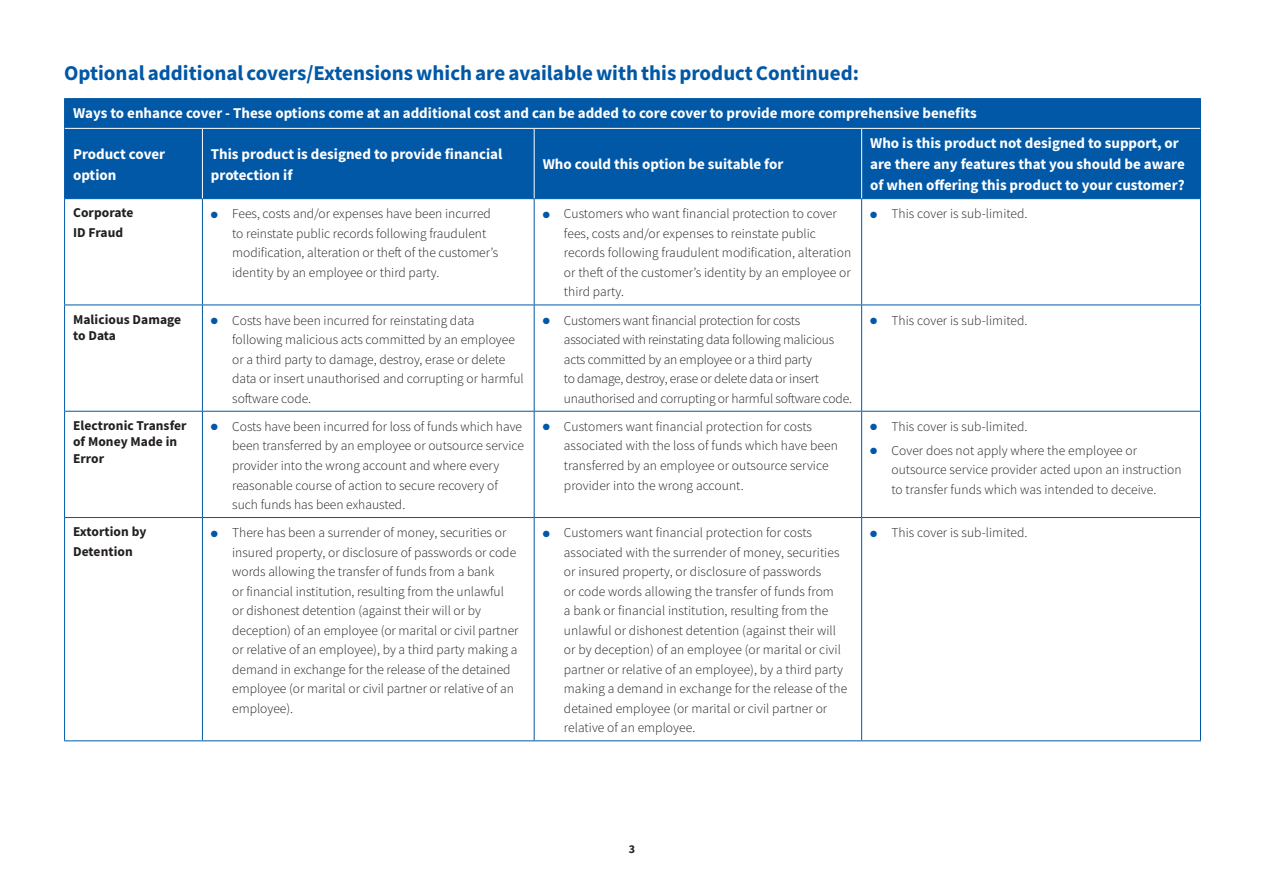
<style>
.page{position:relative;width:1264px;height:894px;background:#fff}
.page>*{position:absolute;margin:0;border:0;box-sizing:border-box;transform-origin:0 0}
.t1{font:700 21px "Source Sans Pro";color:#0158a6}
.t2{font:700 15px/21px "Source Sans Pro";color:#fff}
.t3{font:300 13.5px/19.5px "Source Sans Pro";color:#231f20}
.t4{font:700 13.5px/16.5px "Source Sans Pro";letter-spacing:.005em;color:#231f20}
.t5{font:700 12px "Source Sans Pro";color:#231f20}
.s1{color:#0158a6}
</style>
<div class="page">
<div style="left:65px;top:99px;width:1135px;height:99px;background:#0158a6"></div>
<hr style="left:64px;top:98px;width:138px;height:1px;background:#0158a6">
<svg style="left:64px;top:99px;width:1px;height:29px"></svg>
<hr style="left:202px;top:98px;width:332px;height:1px;background:#0158a6">
<hr style="left:534px;top:98px;width:327px;height:1px;background:#0158a6">
<hr style="left:861px;top:98px;width:340px;height:1px;background:#0158a6">
<svg style="left:1200px;top:99px;width:1px;height:29px"></svg>
<hr style="left:64px;top:128px;width:1px;height:70px;background:#0158a6">
<hr style="left:1200px;top:128px;width:1px;height:70px;background:#0158a6">
<hr style="left:64px;top:198px;width:138px;height:1px;background:#0158a6">
<hr style="left:202px;top:198px;width:332px;height:1px;background:#0158a6">
<hr style="left:534px;top:198px;width:327px;height:1px;background:#0158a6">
<hr style="left:861px;top:198px;width:340px;height:1px;background:#0158a6">
<hr style="left:202px;top:129px;width:1px;height:69px;background:#fff">
<hr style="left:534px;top:129px;width:1px;height:69px;background:#fff">
<hr style="left:861px;top:129px;width:1px;height:69px;background:#fff">
<hr style="left:64px;top:199px;width:1px;height:105px;background:#0158a6">
<hr style="left:202px;top:199px;width:1px;height:105px;background:#0158a6">
<hr style="left:534px;top:199px;width:1px;height:105px;background:#0158a6">
<hr style="left:861px;top:199px;width:1px;height:105px;background:#0158a6">
<hr style="left:1200px;top:199px;width:1px;height:105px;background:#0158a6">
<hr style="left:64px;top:304px;width:138px;height:1px;background:#0158a6">
<hr style="left:64px;top:305px;width:1px;height:106px;background:#0158a6">
<hr style="left:202px;top:304px;width:332px;height:1px;background:#0158a6">
<hr style="left:202px;top:305px;width:1px;height:106px;background:#0158a6">
<hr style="left:534px;top:304px;width:327px;height:1px;background:#0158a6">
<hr style="left:534px;top:305px;width:1px;height:106px;background:#0158a6">
<hr style="left:861px;top:304px;width:340px;height:1px;background:#0158a6">
<hr style="left:861px;top:305px;width:1px;height:106px;background:#0158a6">
<hr style="left:1200px;top:305px;width:1px;height:106px;background:#0158a6">
<hr style="left:64px;top:411px;width:138px;height:1px;background:#0158a6">
<hr style="left:64px;top:411px;width:1px;height:106px;background:#0158a6">
<hr style="left:202px;top:411px;width:332px;height:1px;background:#0158a6">
<hr style="left:202px;top:411px;width:1px;height:106px;background:#0158a6">
<hr style="left:534px;top:411px;width:327px;height:1px;background:#0158a6">
<hr style="left:534px;top:411px;width:1px;height:106px;background:#0158a6">
<hr style="left:861px;top:411px;width:340px;height:1px;background:#0158a6">
<hr style="left:861px;top:411px;width:1px;height:106px;background:#0158a6">
<hr style="left:1200px;top:411px;width:1px;height:106px;background:#0158a6">
<hr style="left:64px;top:517px;width:138px;height:1px;background:#0158a6">
<hr style="left:64px;top:518px;width:1px;height:222px;background:#0158a6">
<hr style="left:202px;top:517px;width:332px;height:1px;background:#0158a6">
<hr style="left:202px;top:518px;width:1px;height:222px;background:#0158a6">
<hr style="left:534px;top:517px;width:327px;height:1px;background:#0158a6">
<hr style="left:534px;top:518px;width:1px;height:222px;background:#0158a6">
<hr style="left:861px;top:517px;width:340px;height:1px;background:#0158a6">
<hr style="left:861px;top:518px;width:1px;height:222px;background:#0158a6">
<hr style="left:1200px;top:518px;width:1px;height:222px;background:#0158a6">
<hr style="left:64px;top:740px;width:138px;height:1px;background:#0158a6">
<hr style="left:202px;top:740px;width:332px;height:1px;background:#0158a6">
<hr style="left:534px;top:740px;width:327px;height:1px;background:#0158a6">
<hr style="left:861px;top:740px;width:340px;height:1px;background:#0158a6">
<hr style="left:65px;top:128px;width:137px;height:1px;background:#fff">
<hr style="left:202px;top:128px;width:332px;height:1px;background:#fff">
<hr style="left:534px;top:128px;width:327px;height:1px;background:#fff">
<hr style="left:861px;top:128px;width:339px;height:1px;background:#fff">
<h1 class="t1" style="left:64px;top:59px;width:796px">Optional additional covers/Extensions which are available with this product Continued:</h1>
<p class="t2" style="left:73px;top:103px;width:905px">Ways to enhance cover - These options come at an additional cost and can be added to core cover to provide more comprehensive benefits</p>
<p class="t2" style="left:73px;top:143px;width:94px">Product cover option</p>
<p class="t2" style="left:211px;top:143px;width:293px">This product is designed to provide financial protection if</p>
<p class="t2" style="left:543px;top:153px;width:242px">Who could this option be suitable for</p>
<p class="t2" style="left:870px;top:132px;width:316px">Who is this product not designed to support, or are there any features that you should be aware of when offering this product to your customer?</p>
<p class="t4" style="left:73px;top:203px;width:62px;line-height:19.5px">Corporate<br>ID Fraud</p>
<p class="t3" style="left:232px;top:204px;width:267px;text-indent:-21px"><span class="s1">●</span> Fees, costs and/or expenses have been incurred to reinstate public records following fraudulent modification, alteration or theft of the customer’s identity by an employee or third party.</p>
<p class="t3" style="left:564px;top:204px;width:289px;text-indent:-21px"><span class="s1">●</span> Customers who want financial protection to cover fees, costs and/or expenses to reinstate public records following fraudulent modification, alteration or theft of the customer’s identity by an employee or third party.</p>
<p class="t3" style="left:870px;top:204px;width:159px"><span class="s1">●</span> This cover is sub-limited.</p>
<p class="t4" style="left:73px;top:311px;width:110px">Malicious Damage to Data</p>
<p class="t3" style="left:232px;top:310px;width:293px;text-indent:-21px"><span class="s1">●</span> Costs have been incurred for reinstating data following malicious acts committed by an employee or a third party to damage, destroy, erase or delete data or insert unauthorised and corrupting or harmful software code.</p>
<p class="t3" style="left:564px;top:310px;width:290px;text-indent:-21px"><span class="s1">●</span> Customers want financial protection for costs associated with reinstating data following malicious acts committed by an employee or a third party<br>to damage, destroy, erase or delete data or insert unauthorised and corrupting or harmful software code.</p>
<p class="t3" style="left:870px;top:310px;width:159px"><span class="s1">●</span> This cover is sub-limited.</p>
<p class="t4" style="left:73px;top:417px;width:115px">Electronic Transfer of Money Made in<br>Error</p>
<p class="t3" style="left:232px;top:417px;width:293px;text-indent:-21px"><span class="s1">●</span> Costs have been incurred for loss of funds which have been transferred by an employee or outsource service provider into the wrong account and where every reasonable course of action to secure recovery of such funds has been exhausted.</p>
<p class="t3" style="left:564px;top:417px;width:275px;text-indent:-21px"><span class="s1">●</span> Customers want financial protection for costs associated with the loss of funds which have been transferred by an employee or outsource service provider into the wrong account.</p>
<p class="t3" style="left:870px;top:417px;width:159px"><span class="s1">●</span> This cover is sub-limited.</p>
<p class="t3" style="left:891px;top:440px;width:292px;text-indent:-21px"><span class="s1">●</span> Cover does not apply where the employee or outsource service provider acted upon an instruction to transfer funds which was intended to deceive.</p>
<p class="t4" style="left:73px;top:522px;width:75px;line-height:19.5px">Extortion by<br>Detention</p>
<p class="t3" style="left:232px;top:523px;width:288px;text-indent:-21px"><span class="s1">●</span> There has been a surrender of money, securities or insured property, or disclosure of passwords or code words allowing the transfer of funds from a bank<br>or financial institution, resulting from the unlawful or dishonest detention (against their will or by deception) of an employee (or marital or civil partner or relative of an employee), by a third party making a demand in exchange for the release of the detained employee (or marital or civil partner or relative of an employee).</p>
<p class="t3" style="left:564px;top:523px;width:285px;text-indent:-21px"><span class="s1">●</span> Customers want financial protection for costs associated with the surrender of money, securities or insured property, or disclosure of passwords<br>or code words allowing the transfer of funds from<br>a bank or financial institution, resulting from the unlawful or dishonest detention (against their will or by deception) of an employee (or marital or civil partner or relative of an employee), by a third party making a demand in exchange for the release of the detained employee (or marital or civil partner or relative of an employee.</p>
<p class="t3" style="left:870px;top:523px;width:159px"><span class="s1">●</span> This cover is sub-limited.</p>
<p class="t5" style="left:629px;top:841px;width:8px">3</p>
</div>
